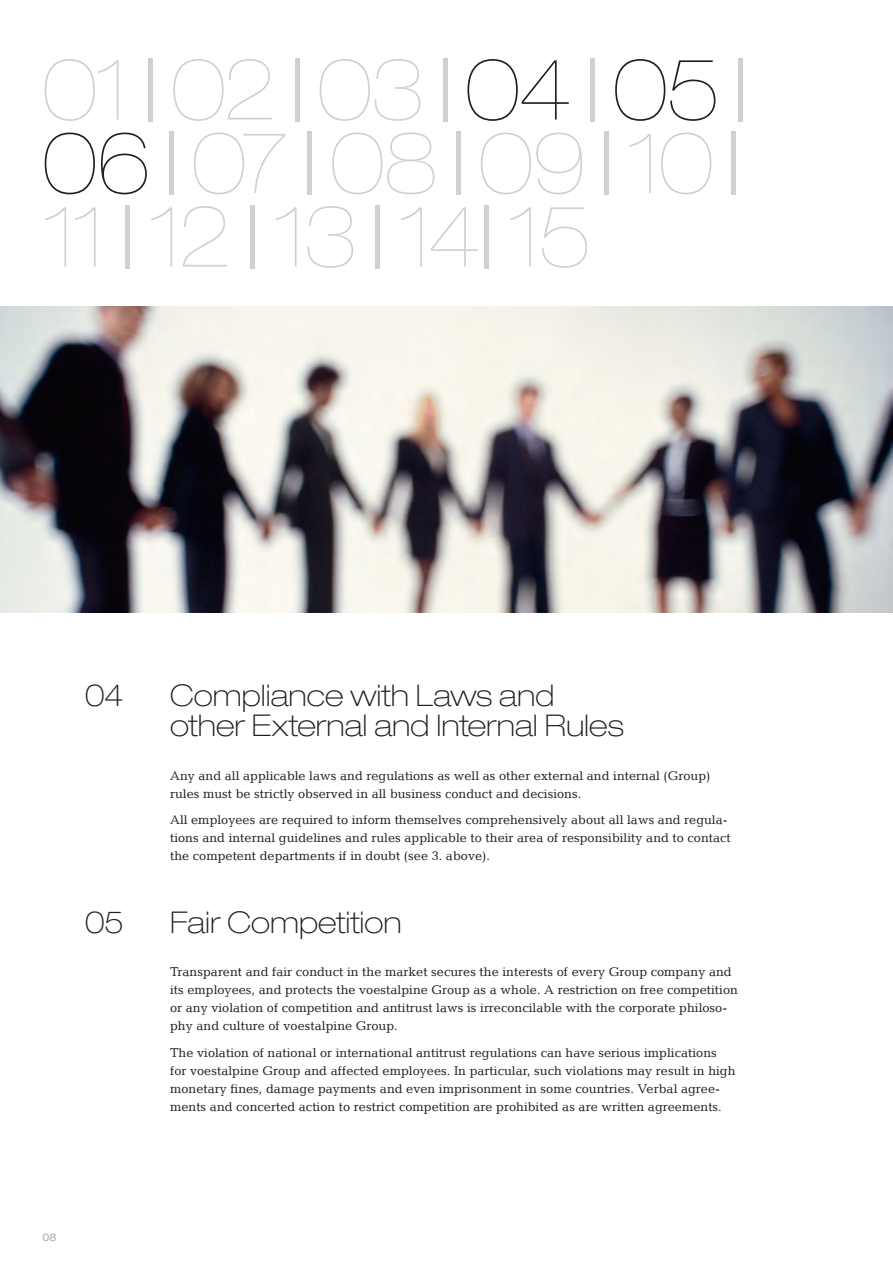
<style>
.page{position:relative;width:893px;height:1263px;background:#fff}
.page>*{position:absolute;margin:0;border:0;box-sizing:border-box;transform-origin:0 0}
.t1{font:200 expanded 84px/73.5px "Helvetica Neue LT Pro";letter-spacing:-.04em;color:#cfd1cd;text-align:justify}
.t2{font:100 expanded 30px/30px "Helvetica Neue LT Pro";color:#231f20}
.t3{font:12.75px/18px "Candida LT";color:#231f20}
.t4{font:expanded 10.5px "Helvetica Neue LT Pro";color:#acadae}
.s1{font-weight:300}
.s2{color:#231f20}
</style>
<div class="page">
<img style="left:0;top:306px;width:893px;height:306px">
<h1 class="t1" style="left:43px;top:53px;width:709px">01<span class="s1">|</span>02<span class="s1">|</span>03<span class="s1">|</span><span class="s2">04</span><span class="s1">|</span><span class="s2">05</span><span class="s1">| </span><span class="s2">06</span><span class="s1">|</span>07<span class="s1">|</span>08<span class="s1">|</span>09<span class="s1">|</span>10<span class="s1">| </span>11<span class="s1">|</span>12<span class="s1">|</span>13<span class="s1">|</span>14<span class="s1">|</span>15</h1>
<h2 class="t2" style="left:85px;top:680px;width:40px">04</h2>
<h2 class="t2" style="left:170px;top:680px;width:455px">Compliance with Laws and other External and Internal Rules</h2>
<p class="t3" style="left:170px;top:766px;width:542px">Any and all applicable laws and regulations as well as other external and internal (Group) rules must be strictly observed in all business conduct and decisions.</p>
<p class="t3" style="left:170px;top:811px;width:562px">All employees are required to inform themselves comprehensively about all laws and regula&shy;tions and internal guidelines and rules applicable to their area of responsibility and to contact the competent departments if in doubt (see 3. above).</p>
<h2 class="t2" style="left:85px;top:907px;width:40px">05</h2>
<h2 class="t2" style="left:170px;top:907px;width:233px">Fair Competition</h2>
<p class="t3" style="left:170px;top:963px;width:569px">Transparent and fair conduct in the market secures the interests of every Group company and its employees, and protects the voestalpine Group as a whole. A restriction on free competition or any violation of competition and antitrust laws is irreconcilable with the corporate philoso&shy;phy and culture of voestalpine Group.</p>
<p class="t3" style="left:170px;top:1043px;width:567px">The violation of national or international antitrust regulations can have serious implications for voestalpine Group and affected employees. In particular, such violations may result in high monetary fines, damage payments and even imprisonment in some countries. Verbal agree&shy;ments and concerted action to restrict competition are prohibited as are written agreements.</p>
<p class="t4" style="left:43px;top:1231px;width:16px">08</p>
</div>
